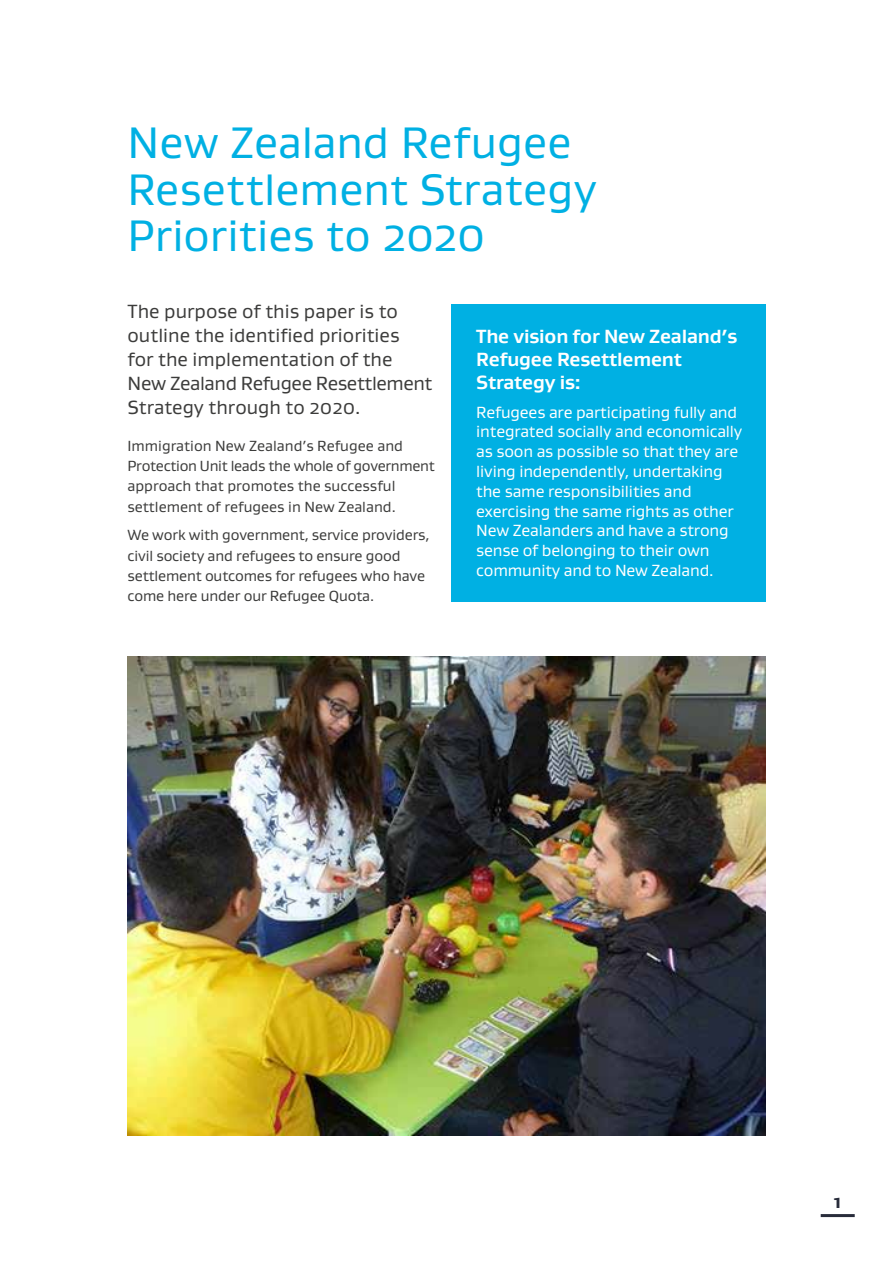
<style>
.page{position:relative;width:893px;height:1263px;background:#fff}
.page>*{position:absolute;margin:0;border:0;box-sizing:border-box;transform-origin:0 0}
.t1{font:45px/46.5px "Gustan";color:#00b0e3}
.t2{font:19.5px/24px "Gustan";color:#3c3c3b}
.t3{font:700 19.5px/23.4px "Gustan";letter-spacing:-.01em;color:#fff}
.t4{font:16.5px/19.8px "Gustan";letter-spacing:-.01em;color:#fff}
.t5{font:15px/20.2px "Gustan";letter-spacing:-.01em;color:#3c3c3b}
.t6{font:900 15px "Gustan";color:#282c3a}
</style>
<div class="page">
<img style="left:128px;top:656px;width:637px;height:479px">
<div style="left:451px;top:304px;width:314px;height:298px;background:#00b0e3"></div>
<hr style="left:821px;top:1214px;width:34px;height:3px;background:#282c3a">
<h1 class="t1" style="left:128px;top:118px;width:471px">New Zealand Refugee<br>Resettlement Strategy<br>Priorities to 2020</h1>
<h2 class="t2" style="left:128px;top:298px;width:306px">The purpose of this paper is to outline the identified priorities<br>for the implementation of the<br>New Zealand Refugee Resettlement<br>Strategy through to 2020.</h2>
<p class="t5" style="left:128px;top:435px;width:309px">Immigration New Zealand’s Refugee and Protection Unit leads the whole of government approach that promotes the successful settlement of refugees in New Zealand.</p>
<p class="t5" style="left:128px;top:525px;width:304px">We work with government, service providers, civil society and refugees to ensure good settlement outcomes for refugees who have come here under our Refugee Quota.</p>
<h2 class="t3" style="left:476px;top:324px;width:263px">The vision for New Zealand’s<br>Refugee Resettlement<br>Strategy is:</h2>
<p class="t4" style="left:476px;top:402px;width:268px">Refugees are participating fully and integrated socially and economically as soon as possible so that they are living independently, undertaking the same responsibilities and exercising the same rights as other New Zealanders and have a strong sense of belonging to their own community and to New Zealand.</p>
<p class="t6" style="left:834px;top:1193px;width:8px">1</p>
</div>
